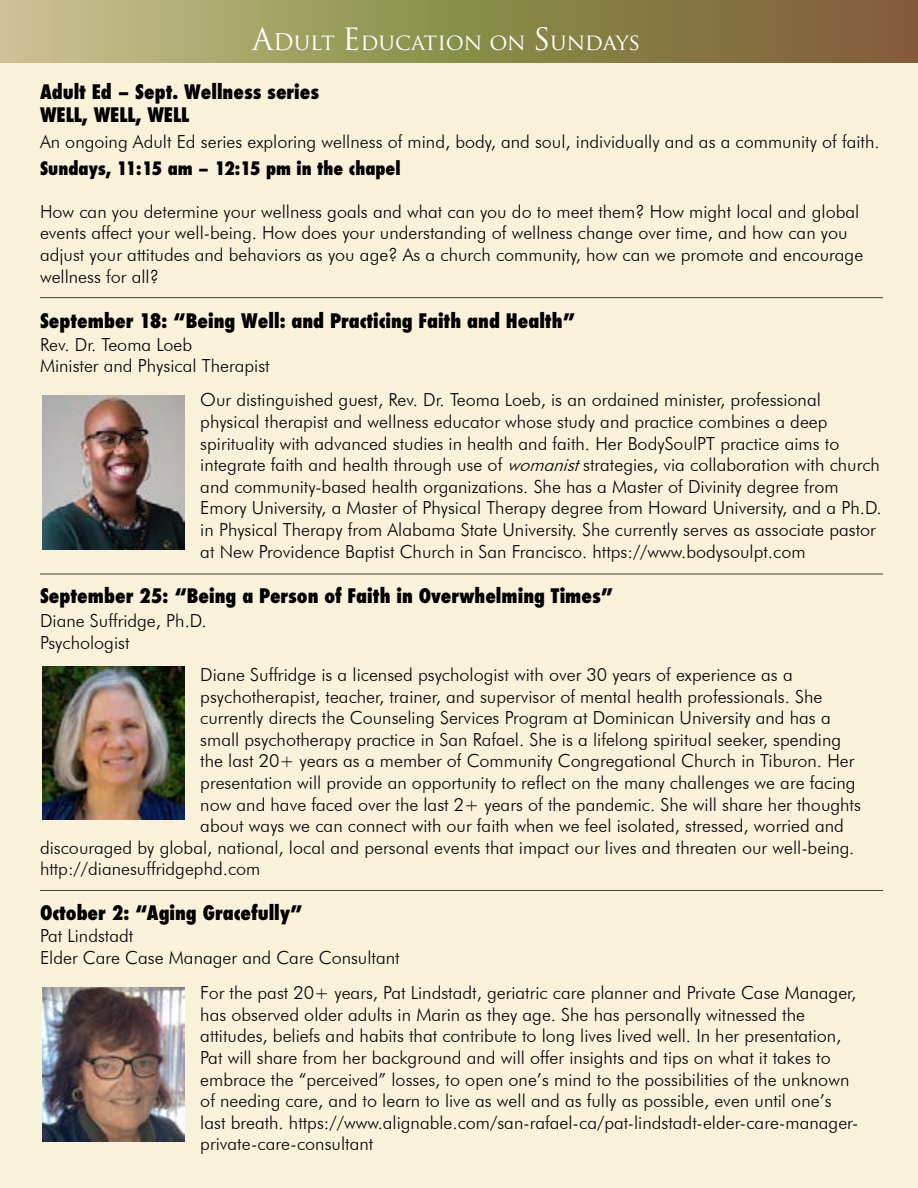
<style>
.page{position:relative;width:918px;height:1188px;background:#fff}
.page>*{position:absolute;margin:0;border:0;box-sizing:border-box;transform-origin:0 0}
.t1{font:22.5px "Trajan Pro";letter-spacing:-.005em;color:#fff}
.t2{font:800 condensed 19.5px/23.4px "Futura";color:#000}
.t3{font:300 18px/21.6px "Futura BT";color:#000}
.t4{font:800 condensed 18px "Futura";color:#000}
.s1{font-size:30px}
.s2{font-style:italic}
</style>
<div class="page">
<div style="left:0;top:38px;width:918px;height:1150px;background:#f8f2db"></div>
<svg style="left:0;top:0;width:918px;height:63px;background:#978f57"></svg>
<hr style="left:40px;top:574px;width:843px;height:1px;background:#41491e">
<hr style="left:40px;top:890px;width:843px;height:1px;background:#41491e">
<hr style="left:40px;top:297px;width:843px;height:1px;background:#41491e">
<img style="left:43px;top:396px;width:141px;height:153px">
<img style="left:43px;top:667px;width:141px;height:152px">
<img style="left:43px;top:988px;width:141px;height:154px">
<p class="t1" style="left:252px;top:28px;width:390px"><span class="s1">A</span>Dult <span class="s1">E</span>ducation on <span class="s1">S</span>undays</p>
<p class="t2" style="left:40px;top:80px;width:281px">Adult Ed – Sept. Wellness series<br>WELL, WELL, WELL</p>
<p class="t3" style="left:40px;top:131px;width:841px">An ongoing Adult Ed series exploring wellness of mind, body, and soul, individually and as a community of faith.</p>
<p class="t4" style="left:40px;top:156px;width:362px">Sundays, 11:15 am – 12:15 pm in the chapel</p>
<p class="t3" style="left:40px;top:200px;width:825px">How can you determine your wellness goals and what can you do to meet them? How might local and global events affect your well-being. How does your understanding of wellness change over time, and how can you adjust your attitudes and behaviors as you age? As a church community, how can we promote and encourage wellness for all?</p>
<p class="t2" style="left:40px;top:309px;width:537px">September 18: “Being Well: and Practicing Faith and Health”</p>
<p class="t3" style="left:40px;top:333px;width:231px">Rev. Dr. Teoma Loeb<br>Minister and Physical Therapist</p>
<p class="t3" style="left:200px;top:389px;width:683px">Our distinguished guest, Rev. Dr. Teoma Loeb, is an ordained minister, professional physical therapist and wellness educator whose study and practice combines a deep spirituality with advanced studies in health and faith. Her BodySoulPT practice aims to integrate faith and health through use of <span class="s2">womanist</span>strategies, via collaboration with church and community-based health organizations. She has a Master of Divinity degree from Emory University, a Master of Physical Therapy degree from Howard University, and a Ph.D. in Physical Therapy from Alabama State University. She currently serves as associate pastor at New Providence Baptist Church in San Francisco. https://www.bodysoulpt.com</p>
<p class="t2" style="left:40px;top:584px;width:575px">September 25: “Being a Person of Faith in Overwhelming Times”</p>
<p class="t3" style="left:40px;top:610px;width:168px">Diane Suffridge, Ph.D.<br>Psychologist</p>
<p class="t3" style="left:200px;top:664px;width:594px">Diane Suffridge is a licensed psychologist with over 30 years of experience as a</p>
<p class="t3" style="left:200px;top:685px;width:624px">psychotherapist, teacher, trainer, and supervisor of mental health professionals. She</p>
<p class="t3" style="left:200px;top:707px;width:632px">currently directs the Counseling Services Program at Dominican University and has a</p>
<p class="t3" style="left:200px;top:728px;width:642px">small psychotherapy practice in San Rafael. She is a lifelong spiritual seeker, spending</p>
<p class="t3" style="left:200px;top:750px;width:656px">the last 20+ years as a member of Community Congregational Church in Tiburon. Her</p>
<p class="t3" style="left:200px;top:772px;width:657px">presentation will provide an opportunity to reflect on the many challenges we are facing</p>
<p class="t3" style="left:200px;top:793px;width:662px">now and have faced over the last 2+ years of the pandemic. She will share her thoughts</p>
<p class="t3" style="left:200px;top:815px;width:645px">about ways we can connect with our faith when we feel isolated, stressed, worried and</p>
<p class="t3" style="left:40px;top:836px;width:816px">discouraged by global, national, local and personal events that impact our lives and threaten our well-being.</p>
<p class="t3" style="left:40px;top:858px;width:222px">http://dianesuffridgephd.com</p>
<p class="t2" style="left:40px;top:902px;width:264px">October 2: “Aging Gracefully”</p>
<p class="t3" style="left:40px;top:925px;width:361px">Pat Lindstadt<br>Elder Care Case Manager and Care Consultant</p>
<p class="t3" style="left:200px;top:982px;width:660px">For the past 20+ years, Pat Lindstadt, geriatric care planner and Private Case Manager, has observed older adults in Marin as they age. She has personally witnessed the attitudes, beliefs and habits that contribute to long lives lived well. In her presentation, Pat will share from her background and will offer insights and tips on what it takes to embrace the “perceived” losses, to open one’s mind to the possibilities of the unknown of needing care, and to learn to live as well and as fully as possible, even until one’s last breath. https://www.alignable.com/san-rafael-ca/pat-lindstadt-elder-care-manager&shy;private-care-consultant</p>
</div>
